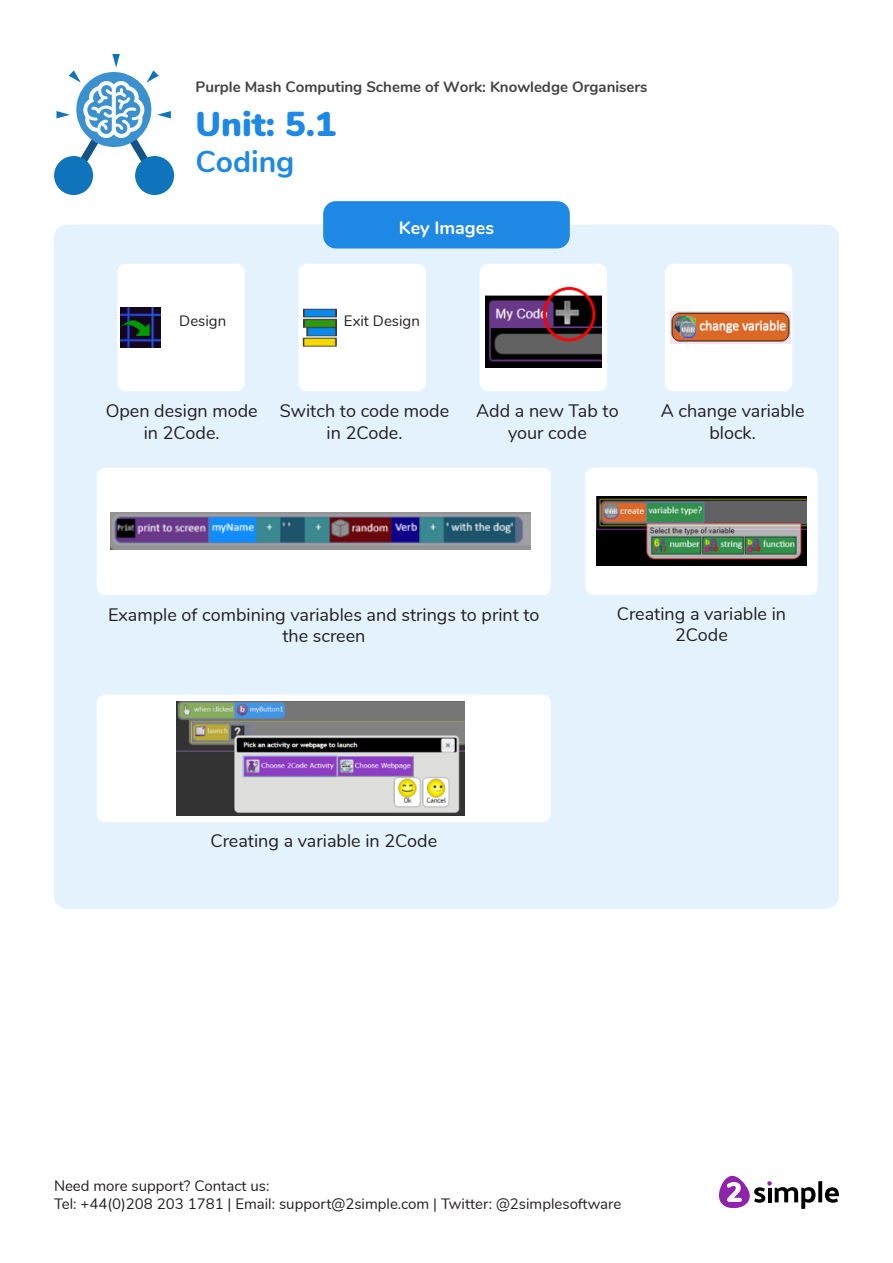
<style>
.page{position:relative;width:893px;height:1263px;background:#fff}
.page>*{position:absolute;margin:0;border:0;box-sizing:border-box;transform-origin:0 0}
.t1{font:900 34.5px "Nunito";color:#1e88e5}
.t2{font:700 30px "Nunito";color:#1e88e5}
.t3{font:18px/21.6px "Nunito";color:#231f20;text-align:center}
.t4{font:700 18px "Nunito";color:#fff}
.t5{font:15px/18px "Nunito";color:#231f20}
.t6{font:700 15px "Nunito";color:#424242}
</style>
<div class="page">
<svg style="left:818px;top:1181px;width:4px;height:21px"></svg>
<svg style="left:825px;top:1187px;width:14px;height:16px"></svg>
<svg style="left:719px;top:1176px;width:96px;height:33px"></svg>
<div style="left:54px;top:225px;width:785px;height:684px;background:#e3f2fd;border-radius:13px"></div>
<div style="left:585px;top:467px;width:233px;height:128px;background:#fff;border-radius:9px"></div>
<div style="left:323px;top:201px;width:247px;height:47px;background:#1e88e5;border-radius:13px"></div>
<div style="left:117px;top:264px;width:128px;height:127px;background:#fff;border-radius:9px"></div>
<div style="left:298px;top:264px;width:128px;height:127px;background:#fff;border-radius:9px"></div>
<div style="left:480px;top:264px;width:127px;height:127px;background:#fff;border-radius:9px"></div>
<img style="left:121px;top:308px;width:39px;height:39px">
<img style="left:302px;top:308px;width:35px;height:39px">
<div style="left:97px;top:468px;width:454px;height:127px;background:#fff;border-radius:9px"></div>
<div style="left:54px;top:156px;width:39px;height:39px;background:#1074bc;border-radius:50%"></div>
<div style="left:135px;top:156px;width:39px;height:39px;background:#1074bc;border-radius:50%"></div>
<svg style="left:57px;top:54px;width:114px;height:133px"></svg>
<div style="left:665px;top:264px;width:127px;height:127px;background:#fff;border-radius:9px"></div>
<img style="left:670px;top:312px;width:120px;height:31px">
<img style="left:485px;top:287px;width:116px;height:80px">
<img style="left:111px;top:513px;width:420px;height:36px">
<img style="left:596px;top:496px;width:211px;height:69px">
<div style="left:97px;top:695px;width:454px;height:127px;background:#fff;border-radius:9px"></div>
<img style="left:176px;top:701px;width:289px;height:114px">
<p class="t6" style="left:196px;top:76px;width:454px">Purple Mash Computing Scheme of Work: Knowledge Organisers</p>
<p class="t1" style="left:196px;top:98px;width:142px">Unit: 5.1</p>
<p class="t2" style="left:196px;top:139px;width:100px">Coding</p>
<p class="t4" style="left:399px;top:214px;width:97px">Key Images</p>
<p class="t5" style="left:179px;top:311px;width:48px">Design</p>
<p class="t5" style="left:344px;top:311px;width:77px">Exit Design</p>
<p class="t3" style="left:106px;top:399px;width:154px">Open design mode in 2Code.</p>
<p class="t3" style="left:280px;top:399px;width:171px">Switch to code mode in 2Code.</p>
<p class="t3" style="left:476px;top:399px;width:144px">Add a new Tab to your code</p>
<p class="t3" style="left:661px;top:399px;width:145px">A change variable block.</p>
<p class="t3" style="left:108px;top:603px;width:433px">Example of combining variables and strings to print to the screen</p>
<p class="t3" style="left:211px;top:829px;width:228px">Creating a variable in 2Code</p>
<p class="t3" style="left:617px;top:602px;width:171px">Creating a variable in<br>2Code</p>
<p class="t5" style="left:54px;top:1176px;width:569px">Need more support? Contact us:<br>Tel: +44(0)208 203 1781 | Email: support@2simple.com | Twitter: @2simplesoftware</p>
</div>
